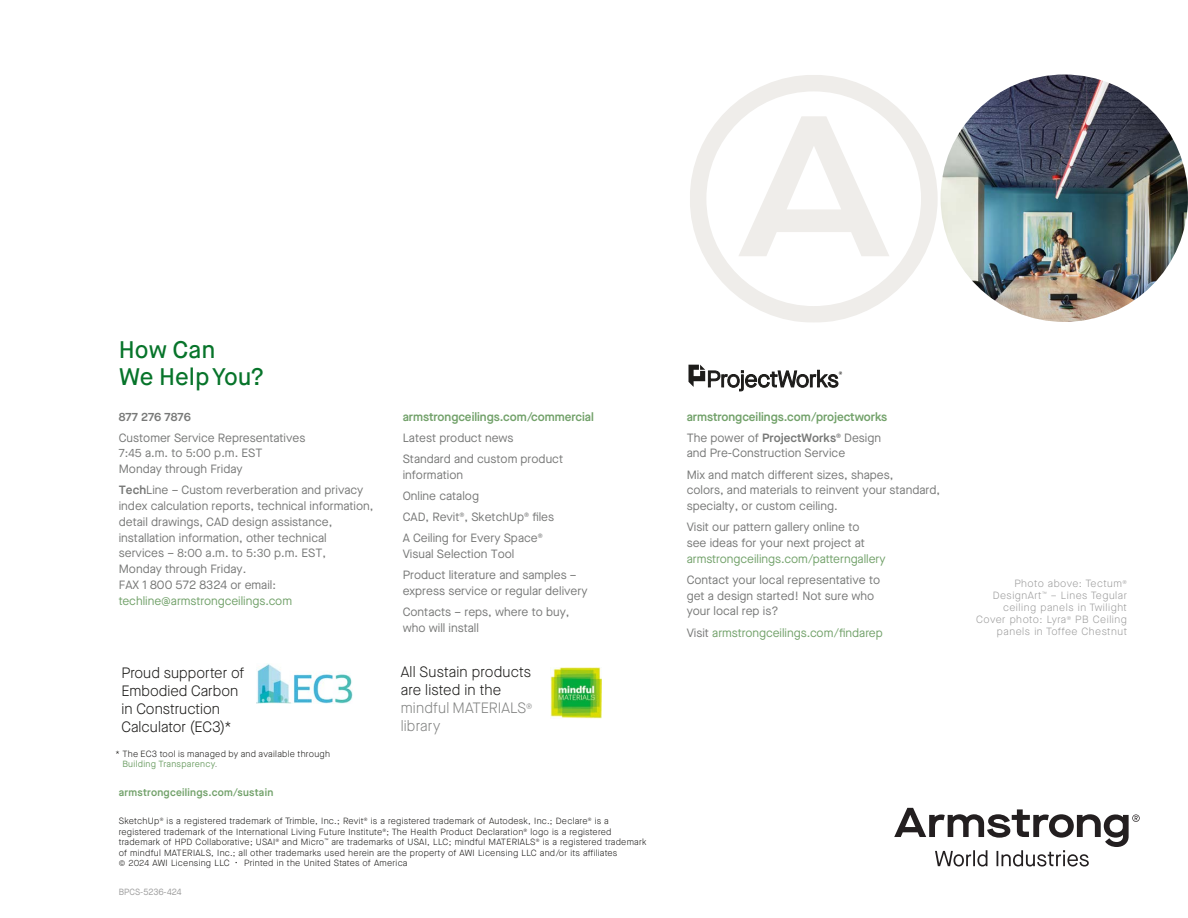
<style>
.page{position:relative;width:1188px;height:918px;background:#fff}
.page>*{position:absolute;margin:0;border:0;box-sizing:border-box;transform-origin:0 0}
.t1{font:500 24px/27px "Maison Neue";color:#07742a}
.t2{font:300 15px/18px "Maison Neue";letter-spacing:.005em;color:#1d1c1a}
.t3{font:12px/15.8px "Maison Neue";color:#787978}
.t4{font:12px "Maison Neue";color:#73a26b}
.t5{font:600 12px/21.1px "Maison Neue";color:#73a26b}
.t6{font:600 12px "Maison Neue";color:#787978}
.t7{font:300 10.5px/12px "Maison Neue";letter-spacing:.05em;color:#9d9d9d;text-align:right}
.t8{font:600 10.5px "Maison Neue";letter-spacing:.025em;color:#73a26b}
.t9{font:300 9px/10.5px "Maison Neue";letter-spacing:.03em;color:#1d1c1a}
.t10{font:9px "Maison Neue";color:#9d9d9d;scale:.95 1}
.s1{font-weight:600}
.s2{color:#838483}
.s3{font-weight:400;color:#73a26b}
.s4{font-size:9.15px}
.s5{font-weight:400;color:#787978}
.s6{color:#787978}
</style>
<div class="page">
<svg style="left:690px;top:75px;width:253px;height:247px"></svg>
<img style="left:941px;top:75px;width:247px;height:247px;border-radius:124px">
<svg style="left:894px;top:808px;width:246px;height:59px"></svg>
<svg style="left:688px;top:365px;width:154px;height:26px"></svg>
<img style="left:551px;top:667px;width:51px;height:51px">
<img style="left:256px;top:664px;width:96px;height:40px">
<h1 class="t1" style="left:119px;top:336px;width:146px">How Can<br>We Help You?</h1>
<p class="t6" style="left:119px;top:408px;width:73px">877 276 7876</p>
<p class="t3" style="left:119px;top:430px;width:188px">Customer Service Representatives<br>7:45 a.m. to 5:00 p.m. EST<br>Monday through Friday</p>
<p class="t3" style="left:119px;top:482px;width:256px"><span class="s1">Tech</span>Line – Custom reverberation and privacy index calculation reports, technical information, detail drawings, CAD design assistance, installation information, other technical services – 8:00 a.m. to 5:30 p.m. EST,<br>Monday through Friday.<br>FAX 1 800 572 8324 or email:</p>
<p class="t4" style="left:119px;top:592px;width:175px">techline@armstrongceilings.com</p>
<p class="t5" style="left:403px;top:405px;width:193px">armstrongceilings.com/commercial</p>
<p class="t3" style="left:403px;top:427px;width:162px;line-height:21.1px">Latest product news<br>Standard and custom product</p>
<p class="t3" style="left:403px;top:464px;width:153px;line-height:21.1px">information<br>Online catalog<br>CAD, Revit<sup>®</sup>, SketchUp<sup>®</sup> files<br>A Ceiling for Every Space<sup>®</sup></p>
<p class="t3" style="left:403px;top:543px;width:175px;line-height:21.1px">Visual Selection Tool<br>Product literature and samples –</p>
<p class="t3" style="left:403px;top:580px;width:186px;line-height:21.1px">express service or regular delivery<br>Contacts – reps, where to buy,</p>
<p class="t3" style="left:403px;top:619px;width:78px">who will install</p>
<p class="t2" style="left:122px;top:663px;width:124px">Proud supporter of<br>Embodied Carbon in Construction<br>Calculator (EC3)*</p>
<p class="t2" style="left:401px;top:663px;width:133px">All Sustain products are listed in the <span class="s2">mindful MATERIALS</span><sup>® </sup><span class="s2">library</span></p>
<p class="t9" style="left:122px;top:748px;width:209px;text-indent:-7px">* The EC3 tool is managed by and available through<br><span class="s3">Building Transparency</span><span class="s2">.</span></p>
<p class="t8" style="left:119px;top:785px;width:156px">armstrongceilings.com/sustain</p>
<p class="t9" style="left:119px;top:816px;width:529px"><span class="s4">SketchUp</span><sup>®</sup> <span class="s4">is a registered trademark of Trimble, Inc.;</span> Revit<sup>®</sup> is a registered trademark of Autodesk, Inc.; Declare<sup>®</sup> is a registered trademark of the International Living Future Institute<sup>®</sup>; The Health Product Declaration<sup>®</sup> logo is a registered trademark of HPD Collaborative; USAI<sup>®</sup> and Micro<sup>™</sup> are trademarks of USAI, LLC; mindful MATERIALS<sup>®</sup> is a registered trademark of mindful MATERIALS, Inc.; all other trademarks used herein are the property of AWI Licensing LLC and/or its affiliates<br>© 2024 AWI Licensing LLC • Printed in the United States of America</p>
<p class="t10" style="left:119px;top:886px;width:68px">BPCS-5236-424</p>
<p class="t5" style="left:687px;top:406px;width:202px">armstrongceilings.com/projectworks<br><span class="s5">The power of</span> <span class="s6">ProjectWorks</span><sup>®</sup> <span class="s5">Design</span></p>
<p class="t3" style="left:687px;top:443px;width:208px;line-height:21.1px">and Pre-Construction Service<br>Mix and match different sizes, shapes,</p>
<p class="t3" style="left:687px;top:482px;width:255px">colors, and materials to reinvent your standard, specialty, or custom ceiling.</p>
<p class="t3" style="left:687px;top:519px;width:180px">Visit our pattern gallery online to see ideas for your next project at</p>
<p class="t4" style="left:687px;top:551px;width:200px">armstrongceilings.com/patterngallery</p>
<p class="t3" style="left:687px;top:572px;width:195px">Contact your local representative to get a design started! Not sure who your local rep is?</p>
<p class="t4" style="left:687px;top:624px;width:198px"><span class="s6">Visit</span> armstrongceilings.com/findarep</p>
<p class="t7" style="left:976px;top:577px;width:152px">Photo above: Tectum<sup>®<br></sup>DesignArt<sup>™</sup> – Lines Tegular ceiling panels in Twilight<br>Cover photo: Lyra<sup>®</sup> PB Ceiling panels in Toffee Chestnut</p>
</div>
